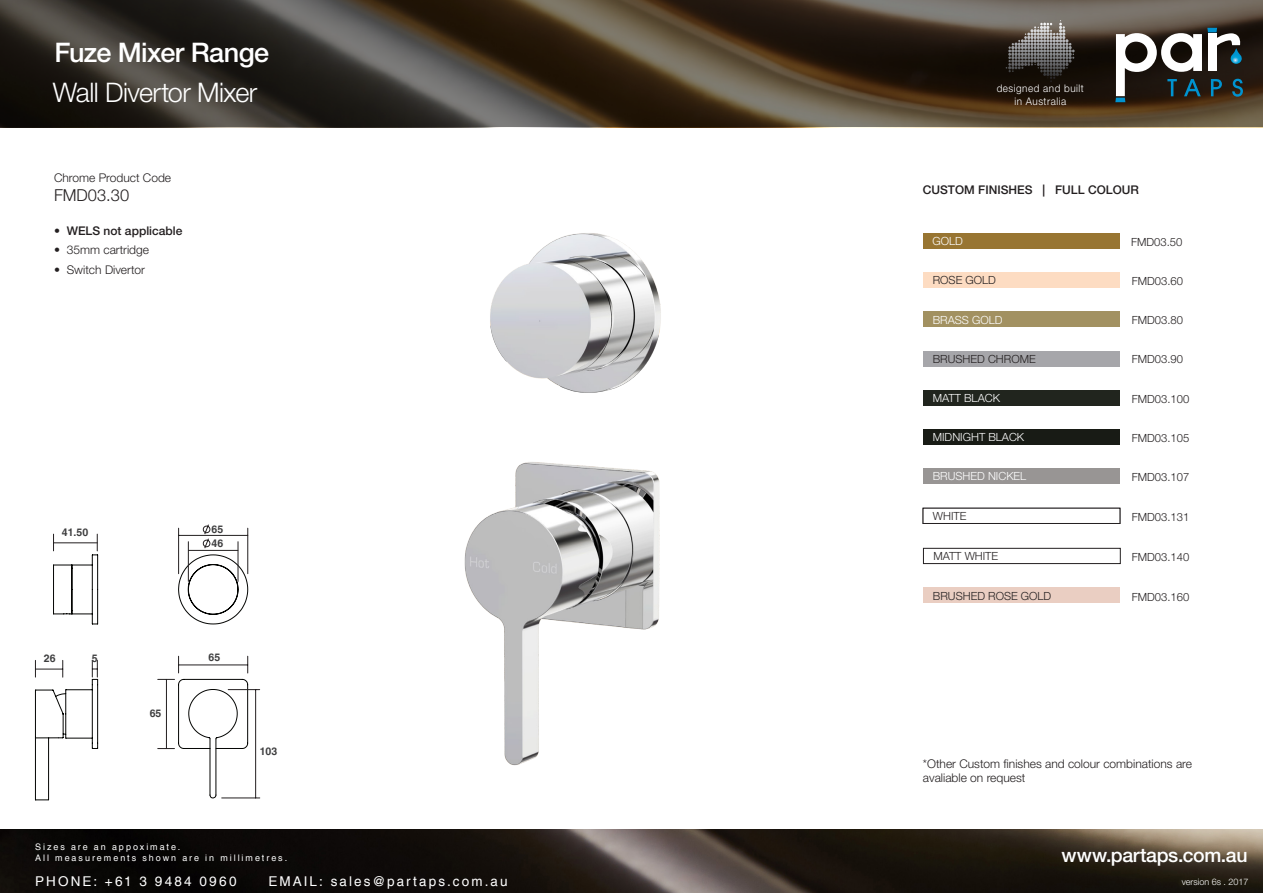
<style>
.page{position:relative;width:1263px;height:893px;background:#fff}
.page>*{position:absolute;margin:0;border:0;box-sizing:border-box;transform-origin:0 0}
.Subheading{font:300 27px "Helvetica Neue";letter-spacing:-.02em;color:#fff}
.Heading{font:500 27px "Helvetica Neue";letter-spacing:-.025em;color:#fff}
.t1{font:500 19.5px "Helvetica Neue";letter-spacing:-.015em;color:#fff}
.t2{font:300 16.5px "Helvetica Neue";color:#231f20}
.t3{font:13.5px "Helvetica";letter-spacing:.16em;color:#fff}
.t4{font:300 12px/14.4px "Helvetica Neue";color:#231f20}
.t5{font:500 12px "Helvetica Neue";color:#231f20}
.table_font{font:300 11.25px "Helvetica Neue";color:#231f20}
.t6{font:300 11.25px "Helvetica Neue";color:#fff}
.t7{font:300 10.5px/12.6px "Helvetica Neue";letter-spacing:.05em;color:#fff;text-align:center;scale:.95 1}
.t8{font:700 10.5px/14.2px "Helvetica";color:#3e3e3f}
.t9{font:9px/10.5px "Helvetica";letter-spacing:.215em;color:#fff}
.t10{font:300 9px "Helvetica Neue";color:#fff}
</style>
<div class="page">
<img style="left:0;top:829px;width:1263px;height:64px">
<svg style="left:0;top:0;width:1263px;height:127px;background:#40372c"></svg>
<svg style="left:1115px;top:28px;width:128px;height:74px"></svg>
<svg style="left:1006px;top:20px;width:69px;height:62px;background:#595450"></svg>
<div style="left:923px;top:233px;width:197px;height:16px;background:#987532"></div>
<div style="left:923px;top:311px;width:197px;height:16px;background:#a29161"></div>
<div style="left:923px;top:273px;width:197px;height:15px;background:#fddcc2"></div>
<div style="left:923px;top:390px;width:197px;height:15px;background:#21251e"></div>
<div style="left:923px;top:429px;width:197px;height:15px;background:#181b15"></div>
<div style="left:923px;top:468px;width:197px;height:16px;background:#989594"></div>
<div style="left:923px;top:351px;width:197px;height:15px;background:#a6a6aa"></div>
<div style="left:923px;top:508px;width:197px;height:16px;border:1px solid #231f20"></div>
<div style="left:923px;top:548px;width:197px;height:16px;border:1px solid #231f20"></div>
<div style="left:923px;top:588px;width:197px;height:15px;background:#eacec2"></div>
<img style="left:464px;top:233px;width:197px;height:533px">
<hr style="left:228px;top:689px;width:32px;height:1px;background:#231f20">
<hr style="left:222px;top:798px;width:38px;height:1px;background:#231f20">
<hr style="left:255px;top:690px;width:1px;height:108px;background:#231f20">
<svg style="left:35px;top:524px;width:213px;height:277px"></svg>
<hr style="left:166px;top:679px;width:1px;height:69px;background:#231f20">
<p class="Heading" style="left:54px;top:31px;width:216px">Fuze Mixer Range</p>
<p class="Subheading" style="left:53px;top:71px;width:206px">Wall Divertor Mixer</p>
<p class="t4" style="left:54px;top:170px;width:119px">Chrome Product Code</p>
<p class="t2" style="left:54px;top:182px;width:77px">FMD03.30</p>
<p class="t5" style="left:54px;top:221px;width:130px">• WELS not applicable</p>
<p class="t4" style="left:54px;top:242px;width:97px">• 35mm cartridge</p>
<p class="t4" style="left:54px;top:261px;width:92px">• Switch Divertor</p>
<p class="t8" style="left:62px;top:525px;width:28px">41.50</p>
<p class="t8" style="left:44px;top:652px;width:13px">26</p>
<p class="t8" style="left:92px;top:652px;width:7px">5</p>
<p class="t8" style="left:150px;top:707px;width:13px">65</p>
<p class="t8" style="left:212px;top:523px;width:13px">65<br>46</p>
<p class="t8" style="left:209px;top:651px;width:13px">65</p>
<p class="t8" style="left:260px;top:745px;width:19px">103</p>
<p class="t9" style="left:35px;top:842px;width:254px">Sizes are an appoximate.<br>All measurements shown are in millimetres.</p>
<p class="t3" style="left:35px;top:873px;width:203px">PHONE: +61 3 9484 0960</p>
<p class="t3" style="left:268px;top:873px;width:241px">EMAIL: sales@partaps.com.au</p>
<p class="t7" style="left:997px;top:82px;width:93px">designed and built in Australia</p>
<p class="t5" style="left:923px;top:180px;width:218px">CUSTOM FINISHES | FULL COLOUR</p>
<p class="t6" style="left:932px;top:232px;width:32px">GOLD</p>
<p class="table_font" style="left:1131px;top:232px;width:53px">FMD03.50</p>
<p class="table_font" style="left:933px;top:271px;width:65px">ROSE GOLD</p>
<p class="table_font" style="left:1132px;top:272px;width:53px">FMD03.60</p>
<p class="t6" style="left:933px;top:310px;width:71px">BRASS GOLD</p>
<p class="table_font" style="left:1132px;top:311px;width:53px">FMD03.80</p>
<p class="table_font" style="left:933px;top:349px;width:104px">BRUSHED CHROME</p>
<p class="table_font" style="left:1132px;top:350px;width:53px">FMD03.90</p>
<p class="t6" style="left:933px;top:389px;width:69px">MATT BLACK</p>
<p class="t6" style="left:933px;top:428px;width:93px">MIDNIGHT BLACK</p>
<p class="t6" style="left:933px;top:467px;width:95px">BRUSHED NICKEL</p>
<p class="table_font" style="left:1132px;top:390px;width:59px">FMD03.100</p>
<p class="table_font" style="left:1132px;top:429px;width:59px">FMD03.105</p>
<p class="table_font" style="left:1132px;top:468px;width:59px">FMD03.107</p>
<p class="table_font" style="left:933px;top:507px;width:35px">WHITE</p>
<p class="table_font" style="left:933px;top:547px;width:66px">MATT WHITE</p>
<p class="table_font" style="left:933px;top:586px;width:120px">BRUSHED ROSE GOLD</p>
<p class="table_font" style="left:1132px;top:508px;width:59px">FMD03.131</p>
<p class="table_font" style="left:1132px;top:548px;width:59px">FMD03.140</p>
<p class="table_font" style="left:1132px;top:588px;width:59px">FMD03.160</p>
<p class="t4" style="left:923px;top:755px;width:271px">*Other Custom finishes and colour combinations are avaliable on request</p>
<h2 class="t1" style="left:1062px;top:839px;width:187px">www.partaps.com.au</h2>
<p class="t10" style="left:1182px;top:874px;width:68px">version 6s . 2017</p>
</div>
